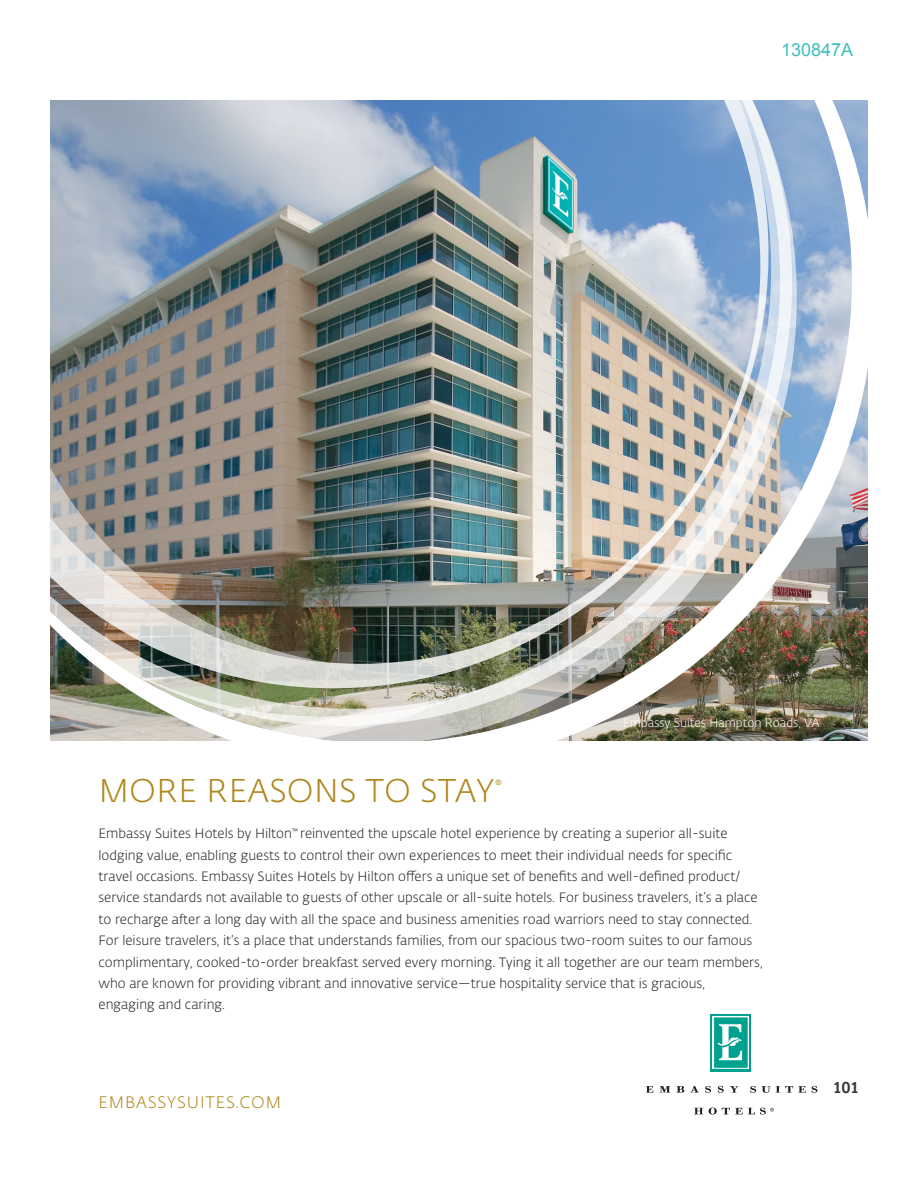
<style>
.page{position:relative;width:918px;height:1188px;background:#fff}
.page>*{position:absolute;margin:0;border:0;box-sizing:border-box;transform-origin:0 0}
.t1{font:300 32.55px "Fedra Sans Alt Pro";letter-spacing:.01em;color:#ae861a}
.t2{font:18px "Arial";color:#40bfbf}
.t3{font:300 16.5px "Fedra Sans Alt Pro";letter-spacing:.05em;color:#ae861a}
.t4{font:700 16.5px "Officina Serif Std";color:#33363b}
.t5{font:300 13.35px/21.3px "Fedra Sans Alt Pro";color:#231f20}
.t6{font:300 12.45px "Fedra Sans Alt Pro";color:#ae861a}
.t7{font:300 12px "Fedra Sans Alt Pro";color:#fff}
</style>
<div class="page">
<svg style="left:646px;top:1086px;width:7px;height:7px"></svg>
<svg style="left:660px;top:1086px;width:10px;height:7px"></svg>
<svg style="left:676px;top:1086px;width:8px;height:7px"></svg>
<svg style="left:690px;top:1086px;width:9px;height:7px"></svg>
<svg style="left:705px;top:1086px;width:6px;height:7px"></svg>
<svg style="left:718px;top:1086px;width:6px;height:7px"></svg>
<svg style="left:730px;top:1086px;width:8px;height:7px"></svg>
<svg style="left:750px;top:1086px;width:56px;height:7px"></svg>
<svg style="left:812px;top:1086px;width:6px;height:7px"></svg>
<div style="left:711px;top:1014px;width:40px;height:57px;background:linear-gradient(to bottom,#00a18f,#00a18f)"></div>
<svg style="left:713px;top:1016px;width:36px;height:53px"></svg>
<div style="left:714px;top:1017px;width:34px;height:51px;background:#00a18f"></div>
<div style="left:713px;top:1017px;width:35px;height:51px;border:1px solid #fff"></div>
<svg style="left:717px;top:1024px;width:25px;height:36px"></svg>
<svg style="left:694px;top:1108px;width:9px;height:6px"></svg>
<svg style="left:709px;top:1108px;width:65px;height:7px"></svg>
<img style="left:50px;top:101px;width:818px;height:640px">
<img style="left:50px;top:101px;width:742px;height:625px">
<h2 class="t2" style="left:781px;top:38px;width:74px">130847A</h2>
<p class="t7" style="left:623px;top:715px;width:198px">Embassy Suites Hampton Roads, VA</p>
<h1 class="t1" style="left:99px;top:769px;width:397px">MORE REASONS TO STAY</h1>
<p class="t6" style="left:495px;top:776px;width:8px">®</p>
<p class="t5" style="left:99px;top:823px;width:666px">Embassy Suites Hotels by Hilton<sup>™</sup> reinvented the upscale hotel experience by creating a superior all-suite lodging value, enabling guests to control their own experiences to meet their individual needs for specific travel occasions. Embassy Suites Hotels by Hilton offers a unique set of benefits and well-defined product/ service standards not available to guests of other upscale or all-suite hotels. For business travelers, it’s a place to recharge after a long day with all the space and business amenities road warriors need to stay connected.<br>For leisure travelers, it’s a place that understands families, from our spacious two-room suites to our famous complimentary, cooked-to-order breakfast served every morning. Tying it all together are our team members, who are known for providing vibrant and innovative service—true hospitality service that is gracious, engaging and caring.</p>
<p class="t3" style="left:99px;top:1091px;width:184px">EMBASSYSUITES.COM</p>
<p class="t4" style="left:833px;top:1077px;width:28px">101</p>
</div>
